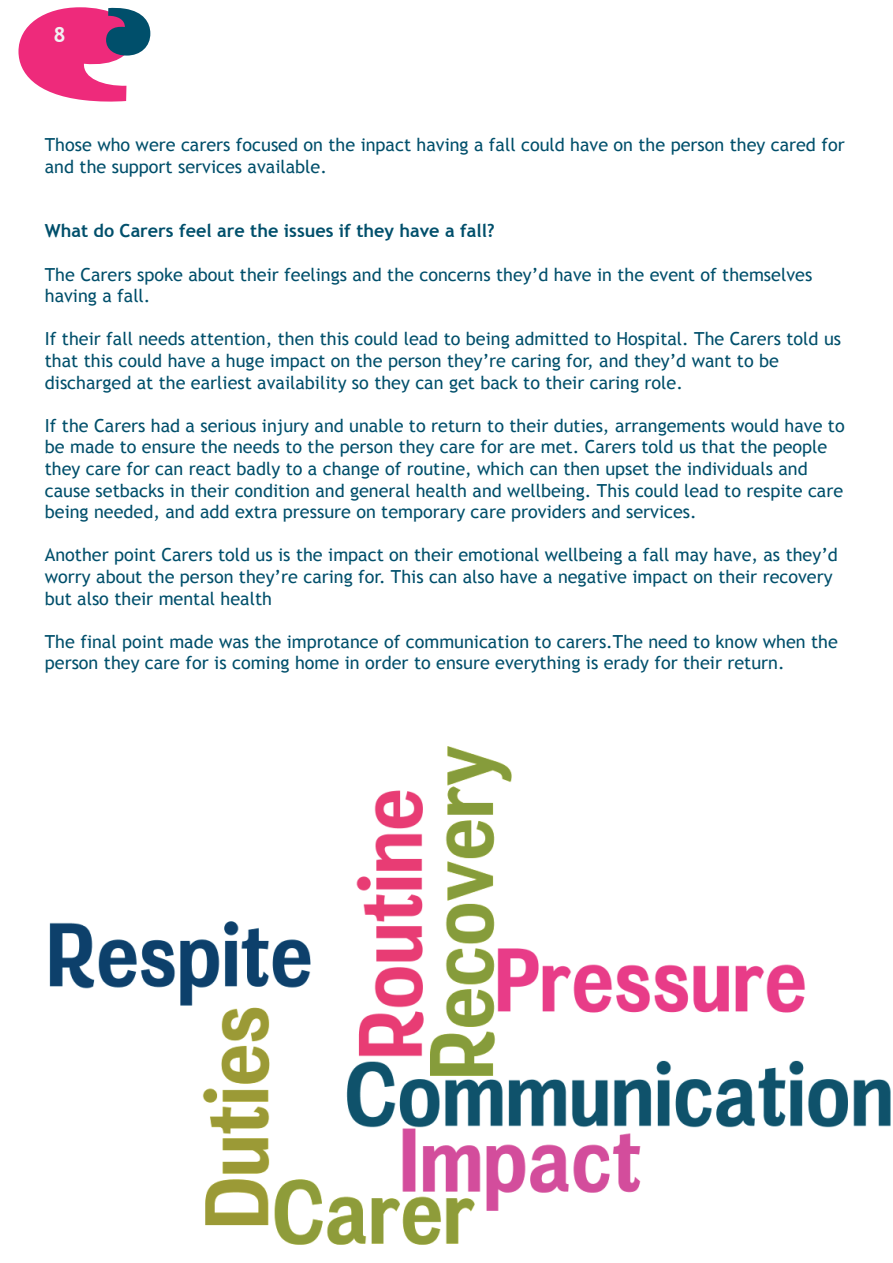
<style>
.page{position:relative;width:893px;height:1263px;background:#fff}
.page>*{position:absolute;margin:0;border:0;box-sizing:border-box;transform-origin:0 0}
.t1{font:700 21px "Trebuchet MS";color:#f1f1f2}
.t2{font:18px/21.6px "Trebuchet MS";color:#004f6b}
.t3{font:700 18px "Trebuchet MS";color:#004f6b}
</style>
<div class="page">
<img style="left:49px;top:746px;width:842px;height:499px">
<svg style="left:18px;top:7px;width:133px;height:95px"></svg>
<p class="t1" style="left:54px;top:21px;width:14px">8</p>
<p class="t2" style="left:45px;top:134px;width:801px">Those who were carers focused on the inpact having a fall could have on the person they cared for and the support services available.</p>
<p class="t3" style="left:45px;top:220px;width:451px">What do Carers feel are the issues if they have a fall?</p>
<p class="t2" style="left:45px;top:264px;width:769px">The Carers spoke about their feelings and the concerns they’d have in the event of themselves having a fall.</p>
<p class="t2" style="left:45px;top:328px;width:798px">If their fall needs attention, then this could lead to being admitted to Hospital. The Carers told us that this could have a huge impact on the person they’re caring for, and they’d want to be discharged at the earliest availability so they can get back to their caring role.</p>
<p class="t2" style="left:45px;top:415px;width:801px">If the Carers had a serious injury and unable to return to their duties, arrangements would have to be made to ensure the needs to the person they care for are met. Carers told us that the people they care for can react badly to a change of routine, which can then upset the individuals and cause setbacks in their condition and general health and wellbeing. This could lead to respite care being needed, and add extra pressure on temporary care providers and services.</p>
<p class="t2" style="left:45px;top:544px;width:795px">Another point Carers told us is the impact on their emotional wellbeing a fall may have, as they’d worry about the person they’re caring for. This can also have a negative impact on their recovery but also their mental health</p>
<p class="t2" style="left:45px;top:631px;width:795px">The final point made was the improtance of communication to carers.The need to know when the person they care for is coming home in order to ensure everything is erady for their return.</p>
</div>
